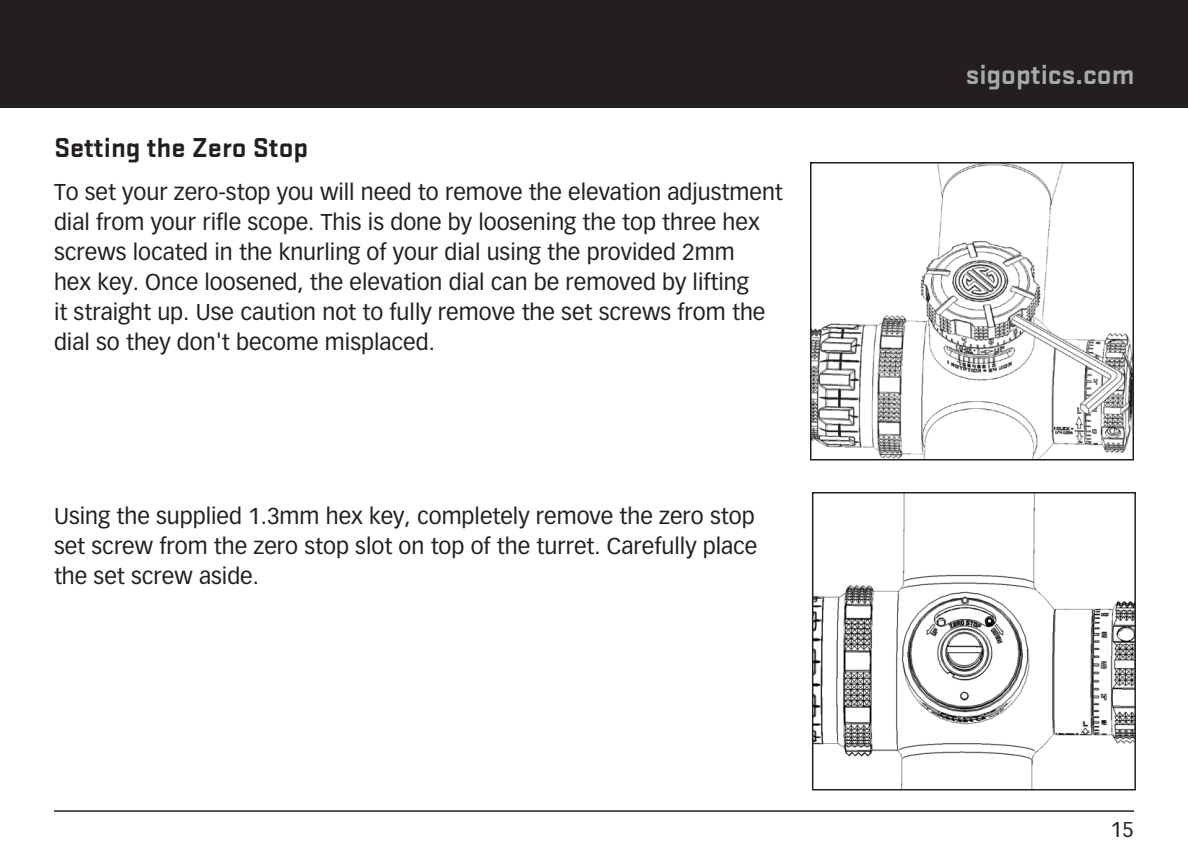
<style>
.page{position:relative;width:1188px;height:864px;background:#fff}
.page>*{position:absolute;margin:0;border:0;box-sizing:border-box;transform-origin:0 0}
.t1{font:700 28.5px "Stratum 2";color:#231f20}
.t2{font:700 28.5px "Stratum 2";color:#a8a9ad}
.t3{font:22.5px/30px "Vectora LH";color:#231f20}
.t4{font:21px "Vectora LH";color:#231f20}
</style>
<div class="page">
<div style="left:0;top:0;width:1188px;height:108px;background:#231f20"></div>
<hr style="left:54px;top:810px;width:1080px;height:2px;background:#231f20">
<img style="left:813px;top:165px;width:318px;height:292px">
<div style="left:810px;top:162px;width:324px;height:298px;border:2px solid #231f20"></div>
<img style="left:815px;top:495px;width:318px;height:292px">
<div style="left:812px;top:492px;width:324px;height:298px;border:2px solid #231f20"></div>
<p class="t1" style="left:54px;top:128px;width:256px">Setting the Zero Stop</p>
<p class="t3" style="left:54px;top:178px;width:730px">To set your zero-stop you will need to remove the elevation adjustment dial from your rifle scope. This is done by loosening the top three hex screws located in the knurling of your dial using the provided 2mm<br>hex key. Once loosened, the elevation dial can be removed by lifting<br>it straight up. Use caution not to fully remove the set screws from the dial so they don't become misplaced.</p>
<p class="t3" style="left:54px;top:502px;width:705px">Using the supplied 1.3mm hex key, completely remove the zero stop set screw from the zero stop slot on top of the turret. Carefully place the set screw aside.</p>
<p class="t2" style="left:966px;top:55px;width:170px">sigoptics.com</p>
<p class="t4" style="left:1111px;top:817px;width:25px">15</p>
</div>
